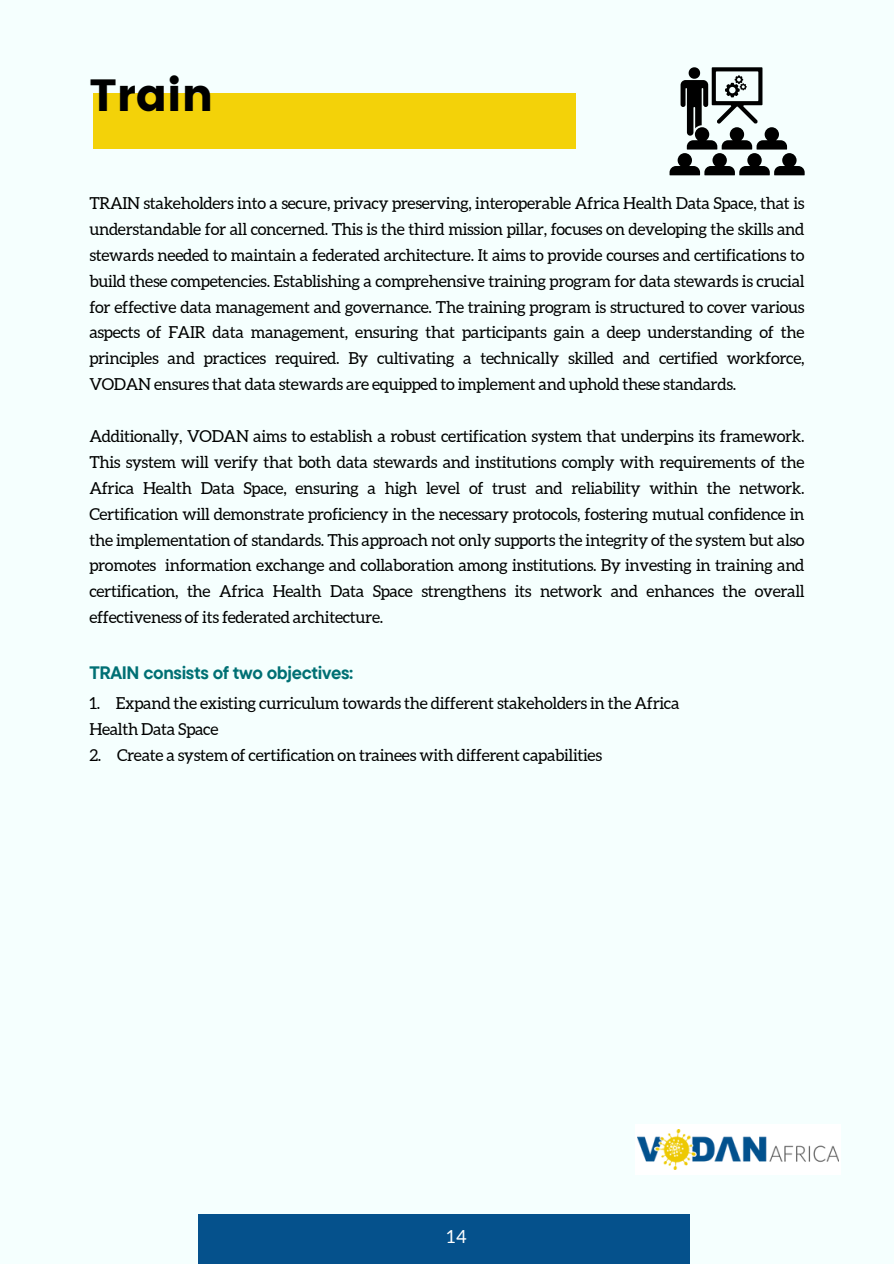
<style>
.page{position:relative;width:894px;height:1264px;background:#fff}
.page>*{position:absolute;margin:0;border:0;box-sizing:border-box;transform-origin:0 0}
.t1{font:45px "Poppins";color:#000}
.t2{font:700 18px "TT Commons Pro";letter-spacing:-.02em;color:#007074}
.t3{font:18px "Aleo";color:#fff}
.t4{font:16.5px/25.8px "Aleo";letter-spacing:-.02em;color:#000;text-align:justify}
</style>
<div class="page">
<div style="left:0;top:0;width:893px;height:1263px;background:#f5fffe"></div>
<div style="left:94px;top:94px;width:481px;height:55px;background:#f3d209"></div>
<div style="left:635px;top:1124px;width:205px;height:50px;background:#fff"></div>
<img style="left:637px;top:1129px;width:201px;height:40px">
<svg style="left:669px;top:67px;width:135px;height:108px"></svg>
<div style="left:199px;top:1214px;width:490px;height:49px;background:#05518c"></div>
<p class="t1" style="left:89px;top:69px;width:125px">Train</p>
<p class="t4" style="left:89px;top:190px;width:716px">TRAIN stakeholders into a secure, privacy preserving, interoperable Africa Health Data Space, that is understandable for all concerned. This is the third mission pillar, focuses on developing the skills and stewards needed to maintain a federated architecture. It aims to provide courses and certifications to build these competencies. Establishing a comprehensive training program for data stewards is crucial for effective data management and governance. The training program is structured to cover various aspects of FAIR data management, ensuring that participants gain a deep understanding of the principles and practices required. By cultivating a technically skilled and certified workforce, VODAN ensures that data stewards are equipped to implement and uphold these standards.</p>
<h1 class="t4" style="left:89px;top:423px;width:716px">Additionally, VODAN aims to establish a robust certification system that underpins its framework.<br>This system will verify that both data stewards and institutions comply with requirements of the Africa Health Data Space, ensuring a high level of trust and reliability within the network.<br>Certification will demonstrate proficiency in the necessary protocols, fostering mutual confidence in the implementation of standards. This approach not only supports the integrity of the system but also promotes information exchange and collaboration among institutions. By investing in training and certification, the Africa Health Data Space strengthens its network and enhances the overall effectiveness of its federated architecture.</h1>
<p class="t2" style="left:89px;top:660px;width:265px">TRAIN consists of two objectives:</p>
<p class="t4" style="left:89px;top:690px;width:591px">1. Expand the existing curriculum towards the different stakeholders in the Africa<br>Health Data Space</p>
<h2 class="t4" style="left:89px;top:742px;width:514px">2. Create a system of certification on trainees with different capabilities</h2>
<p class="t3" style="left:446px;top:1226px;width:21px">14</p>
</div>
